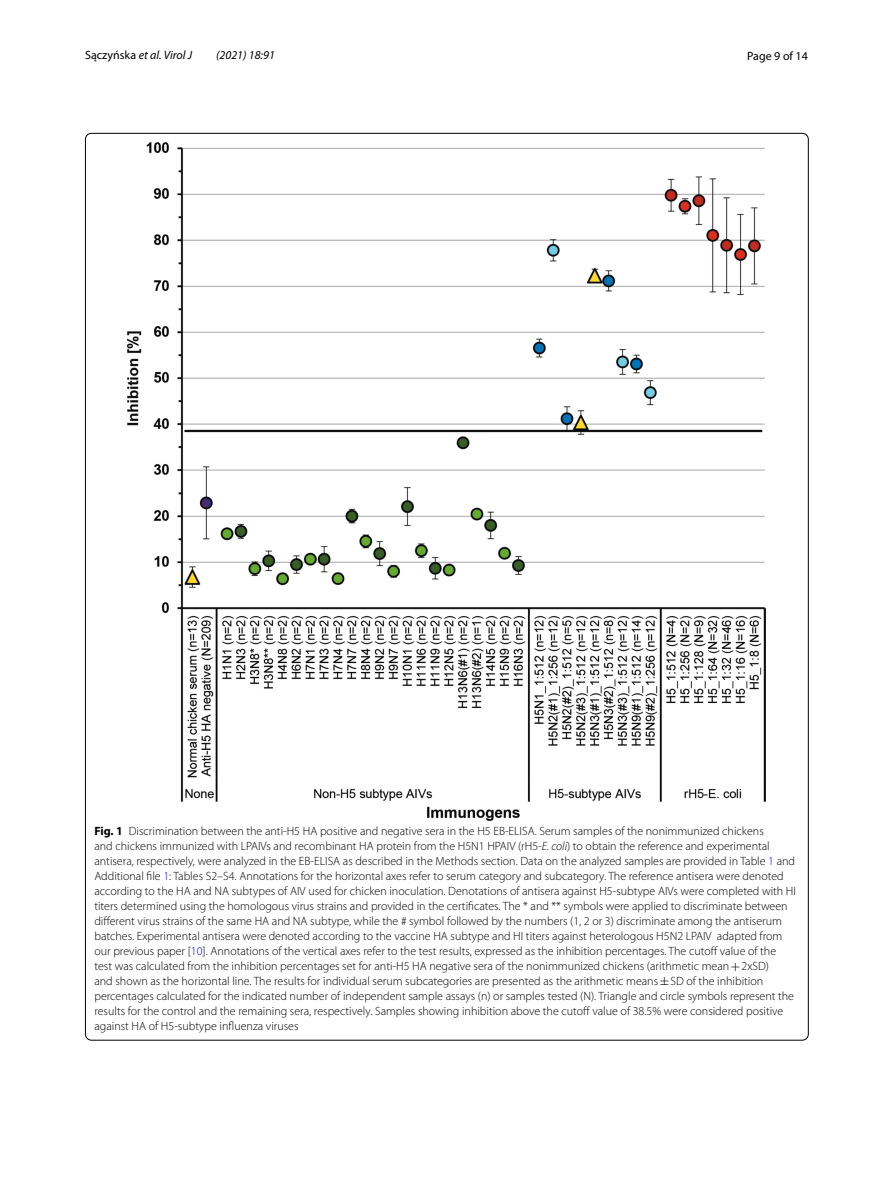
<style>
.page{position:relative;width:893px;height:1187px;background:#fff}
.page>*{position:absolute;margin:0;border:0;box-sizing:border-box;transform-origin:0 0}
.t1{font:300 12px/15px "Myriad Pro";color:#000}
.t2{font:italic 12px "Myriad Pro";color:#000}
.t3{font:12px "Myriad Pro";color:#000}
.s1{font-style:normal}
.s2{font-weight:700}
.s3{font-style:italic}
.s4{color:#00f}
.s5{font-family:"MTSY";font-weight:400}
</style>
<div class="page">
<img style="left:128px;top:142px;width:638px;height:678px">
<p class="t2" style="left:85px;top:48px;width:109px"><span class="s1">Sączyńska</span> et al. Virol J</p>
<p class="t2" style="left:216px;top:48px;width:60px">(2021) 18:91</p>
<p class="t3" style="left:747px;top:48px;width:62px">Page 9 of 14</p>
<p class="t1" style="left:94px;top:823px;width:703px"><span class="s2">Fig. 1</span> Discrimination between the anti-H5 HA positive and negative sera in the H5 EB-ELISA. Serum samples of the nonimmunized chickens<br>and chickens immunized with LPAIVs and recombinant HA protein from the H5N1 HPAIV (rH5-<span class="s3">E. coli</span>) to obtain the reference and experimental antisera, respectively, were analyzed in the EB-ELISA as described in the Methods section. Data on the analyzed samples are provided in Table <span class="s4">1</span> and Additional file <span class="s4">1</span>: Tables S2–S4. Annotations for the horizontal axes refer to serum category and subcategory. The reference antisera were denoted according to the HA and NA subtypes of AIV used for chicken inoculation. Denotations of antisera against H5-subtype AIVs were completed with HI titers determined using the homologous virus strains and provided in the certificates. The * and ** symbols were applied to discriminate between different virus strains of the same HA and NA subtype, while the # symbol followed by the numbers (1, 2 or 3) discriminate among the antiserum batches. Experimental antisera were denoted according to the vaccine HA subtype and HI titers against heterologous H5N2 LPAIV adapted from our previous paper [<span class="s4">10</span>]. Annotations of the vertical axes refer to the test results, expressed as the inhibition percentages. The cutoff value of the test was calculated from the inhibition percentages set for anti-H5 HA negative sera of the nonimmunized chickens (arithmetic mean<span class="s5">+</span>2xSD)<br>and shown as the horizontal line. The results for individual serum subcategories are presented as the arithmetic means<span class="s5">±</span>SD of the inhibition percentages calculated for the indicated number of independent sample assays (n) or samples tested (N). Triangle and circle symbols represent the results for the control and the remaining sera, respectively. Samples showing inhibition above the cutoff value of 38.5% were considered positive against HA of H5-subtype influenza viruses</p>
</div>
